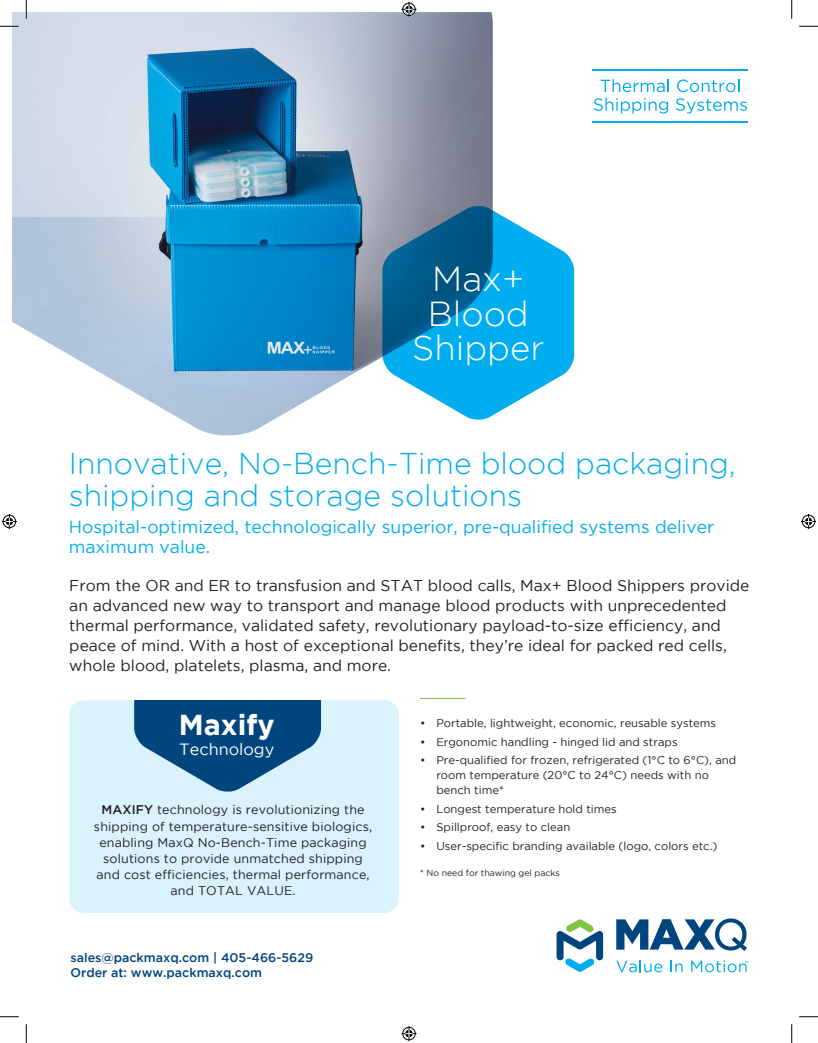
<style>
.page{position:relative;width:818px;height:1043px;background:#fff}
.page>*{position:absolute;margin:0;border:0;box-sizing:border-box;transform-origin:0 0}
.t1{font:300 34.62px/34.1px "Gotham";color:#fff;text-align:center}
.t2{font:300 30px/32.5px "Gotham";color:#00aeef}
.t3{font:700 28.75px "Gotham";color:#fff}
.t4{font:17.5px/20px "Gotham";color:#00aeef}
.t5{font:16.25px "Gotham";color:#fff}
.t6{font:15.62px/20px "Gotham";color:#231f20}
.t7{font:12.5px/16.1px "Gotham";letter-spacing:.01em;color:#231f20;text-align:center}
.t8{font:500 12.5px/15px "Gotham";color:#01457f}
.t9{font:11.25px/15px "Gotham";color:#231f20}
.t10{font:8.75px "Gotham";color:#231f20}
.s1{font-weight:500}
</style>
<div class="page">
<div style="left:69px;top:700px;width:330px;height:213px;background:#d9f2fc;border-radius:15px"></div>
<svg style="left:134px;top:700px;width:187px;height:92px"></svg>
<img style="left:12px;top:12px;width:480px;height:424px">
<svg style="left:382px;top:205px;width:192px;height:215px;fill:#00aeef"></svg>
<hr style="left:420px;top:698px;width:45px;height:1px;background:#83c447">
<svg style="left:556px;top:919px;width:47px;height:52px"></svg>
<svg style="left:616px;top:918px;width:131px;height:33px"></svg>
<svg style="left:616px;top:960px;width:46px;height:12px"></svg>
<svg style="left:670px;top:960px;width:12px;height:12px"></svg>
<svg style="left:691px;top:960px;width:57px;height:12px"></svg>
<svg style="left:600px;top:79px;width:69px;height:13px"></svg>
<svg style="left:677px;top:79px;width:62px;height:13px"></svg>
<svg style="left:593px;top:98px;width:75px;height:15px"></svg>
<svg style="left:676px;top:98px;width:70px;height:16px"></svg>
<hr style="left:592px;top:69px;width:156px;height:2px;background:#00aeef">
<hr style="left:592px;top:121px;width:156px;height:1px;background:#00aeef">
<svg style="left:0;top:25px;width:19px;height:2px"></svg>
<svg style="left:799px;top:25px;width:19px;height:2px"></svg>
<svg style="left:0;top:1016px;width:19px;height:1px"></svg>
<svg style="left:799px;top:1016px;width:19px;height:1px"></svg>
<svg style="left:25px;top:0;width:2px;height:19px"></svg>
<svg style="left:25px;top:1024px;width:2px;height:18px"></svg>
<svg style="left:791px;top:0;width:1px;height:19px"></svg>
<svg style="left:791px;top:1024px;width:1px;height:18px"></svg>
<svg style="left:401px;top:2px;width:15px;height:15px"></svg>
<svg style="left:401px;top:1026px;width:15px;height:15px"></svg>
<svg style="left:2px;top:514px;width:15px;height:15px"></svg>
<svg style="left:801px;top:514px;width:15px;height:15px"></svg>
<h1 class="t1" style="left:412px;top:262px;width:133px">Max+<br>Blood<br>Shipper</h1>
<h2 class="t2" style="left:69px;top:446px;width:668px">Innovative, No-Bench-Time blood packaging, shipping and storage solutions</h2>
<p class="t4" style="left:69px;top:516px;width:646px">Hospital-optimized, technologically superior, pre-qualified systems deliver maximum value.</p>
<p class="t6" style="left:69px;top:575px;width:681px">From the OR and ER to transfusion and STAT blood calls, Max+ Blood Shippers provide an advanced new way to transport and manage blood products with unprecedented thermal performance, validated safety, revolutionary payload-to-size efficiency, and peace of mind. With a host of exceptional benefits, they’re ideal for packed red cells, whole blood, platelets, plasma, and more.</p>
<h3 class="t3" style="left:179px;top:708px;width:97px">Maxify</h3>
<p class="t5" style="left:179px;top:740px;width:97px">Technology</p>
<p class="t7" style="left:94px;top:801px;width:279px"><span class="s1">MAXIFY</span> technology is revolutionizing the shipping of temperature-sensitive biologics, enabling MaxQ No-Bench-Time packaging solutions to provide unmatched shipping and cost efficiencies, thermal performance, and TOTAL VALUE.</p>
<p class="t8" style="left:71px;top:949px;width:244px">sales@packmaxq.com | 405-466-5629<br>Order at: www.packmaxq.com</p>
<p class="t9" style="left:420px;top:715px;width:297px">• Portable, lightweight, economic, reusable systems</p>
<p class="t9" style="left:420px;top:734px;width:259px">• Ergonomic handling - hinged lid and straps</p>
<p class="t9" style="left:436px;top:752px;width:301px;text-indent:-16px">• Pre-qualified for frozen, refrigerated (1°C to 6°C), and room temperature (20°C to 24°C) needs with no bench time*</p>
<p class="t9" style="left:420px;top:801px;width:198px">• Longest temperature hold times</p>
<p class="t9" style="left:420px;top:819px;width:152px">• Spillproof, easy to clean</p>
<p class="t9" style="left:420px;top:838px;width:299px">• User-specific branding available (logo, colors etc.)</p>
<p class="t10" style="left:420px;top:868px;width:141px">* No need for thawing gel packs</p>
</div>
